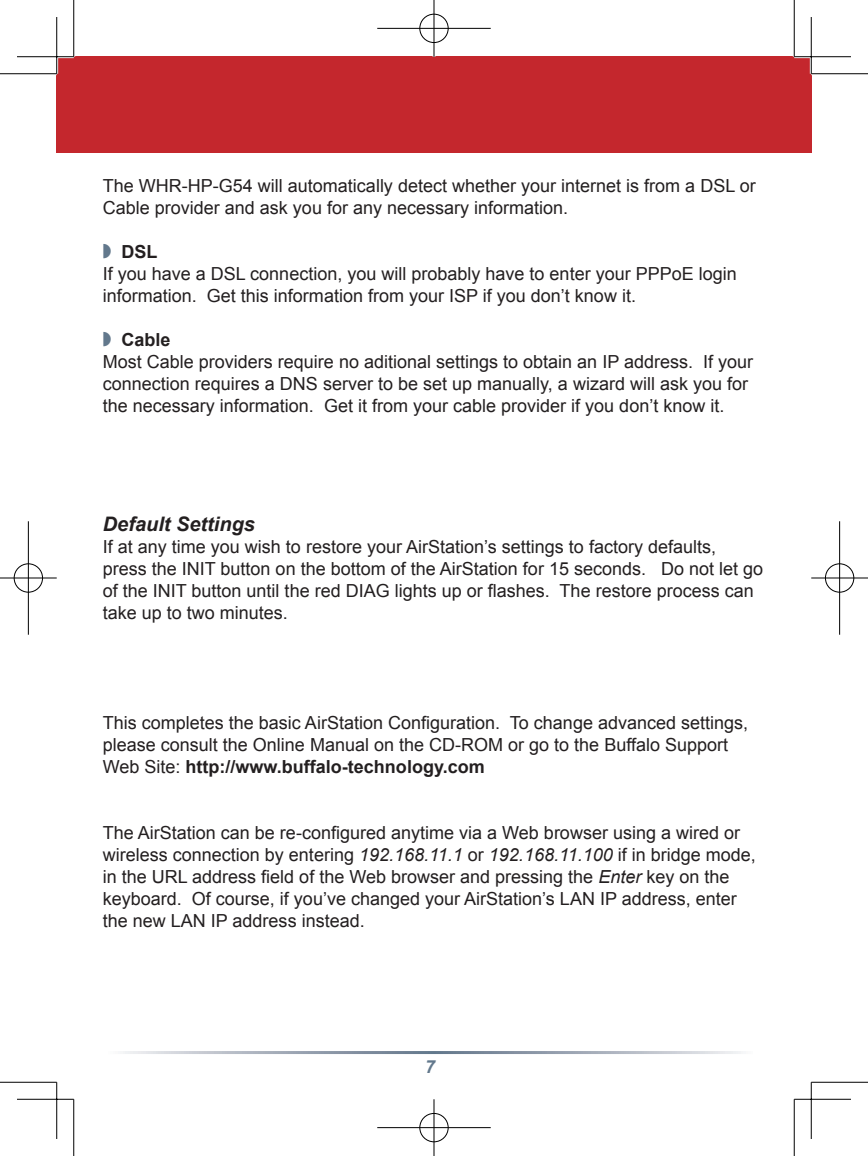
<style>
.page{position:relative;width:868px;height:1156px;background:#fff}
.page>*{position:absolute;margin:0;border:0;box-sizing:border-box;transform-origin:0 0}
.t1{font:italic 700 20px "Arial";color:#231f20}
.t2{font:18px/22px "Arial";color:#231f20}
.t3{font:italic 700 18px "Arial";color:#62788c}
.s1{color:#62788c}
.s2{font-weight:700}
.s3{font-style:italic}
</style>
<div class="page">
<div style="left:57px;top:57px;width:754px;height:95px;background:#c4272d"></div>
<div style="left:104px;top:1050px;width:648px;height:3px;border:2px solid #fff"></div>
<hr style="left:17px;top:55px;width:57px;height:3px;background:#fff">
<hr style="left:794px;top:55px;width:56px;height:3px;background:#fff">
<hr style="left:55px;top:17px;width:3px;height:57px;background:#fff">
<hr style="left:809px;top:17px;width:3px;height:57px;background:#fff">
<hr style="left:0;top:73px;width:57px;height:1px;background:#000">
<hr style="left:811px;top:73px;width:56px;height:1px;background:#000">
<hr style="left:0;top:1081px;width:57px;height:1px;background:#000">
<hr style="left:811px;top:1081px;width:56px;height:1px;background:#000">
<hr style="left:73px;top:0;width:1px;height:57px;background:#000">
<hr style="left:73px;top:1099px;width:1px;height:56px;background:#000">
<hr style="left:793px;top:0;width:1px;height:57px;background:#000">
<hr style="left:793px;top:1099px;width:1px;height:56px;background:#000">
<hr style="left:17px;top:56px;width:57px;height:1px;background:#000">
<hr style="left:794px;top:56px;width:56px;height:1px;background:#000">
<hr style="left:17px;top:1098px;width:57px;height:1px;background:#000">
<hr style="left:794px;top:1098px;width:56px;height:1px;background:#000">
<hr style="left:56px;top:17px;width:1px;height:57px;background:#000">
<hr style="left:56px;top:1082px;width:1px;height:56px;background:#000">
<hr style="left:810px;top:17px;width:1px;height:57px;background:#000">
<hr style="left:810px;top:1082px;width:1px;height:56px;background:#000">
<div style="left:418px;top:13px;width:31px;height:31px;border:3px solid #fff;border-radius:50%"></div>
<hr style="left:377px;top:27px;width:113px;height:3px;background:#fff">
<hr style="left:432px;top:0;width:3px;height:57px;background:#fff">
<div style="left:419px;top:14px;width:29px;height:29px;border:1px solid #000;border-radius:50%"></div>
<hr style="left:377px;top:28px;width:113px;height:1px;background:#000">
<hr style="left:433px;top:0;width:1px;height:57px;background:#000">
<div style="left:418px;top:1111px;width:31px;height:32px;border:3px solid #fff;border-radius:50%"></div>
<hr style="left:377px;top:1126px;width:113px;height:2px;background:#fff">
<hr style="left:432px;top:1099px;width:3px;height:56px;background:#fff">
<div style="left:419px;top:1113px;width:29px;height:29px;border:1px solid #000;border-radius:50%"></div>
<hr style="left:377px;top:1127px;width:113px;height:1px;background:#000">
<hr style="left:433px;top:1099px;width:1px;height:56px;background:#000">
<div style="left:13px;top:562px;width:31px;height:31px;border:3px solid #fff;border-radius:50%"></div>
<hr style="left:0;top:576px;width:57px;height:3px;background:#fff">
<hr style="left:27px;top:521px;width:3px;height:113px;background:#fff">
<div style="left:14px;top:563px;width:29px;height:29px;border:1px solid #000;border-radius:50%"></div>
<hr style="left:0;top:577px;width:57px;height:1px;background:#000">
<hr style="left:28px;top:521px;width:1px;height:113px;background:#000">
<div style="left:823px;top:562px;width:32px;height:31px;border:3px solid #fff;border-radius:50%"></div>
<hr style="left:811px;top:576px;width:56px;height:3px;background:#fff">
<hr style="left:838px;top:521px;width:2px;height:113px;background:#fff">
<div style="left:825px;top:563px;width:29px;height:29px;border:1px solid #000;border-radius:50%"></div>
<hr style="left:811px;top:577px;width:56px;height:1px;background:#000">
<hr style="left:839px;top:521px;width:1px;height:113px;background:#000">
<p class="t2" style="left:103px;top:175px;width:654px">The WHR-HP-G54 will automatically detect whether your internet is from a DSL or<br>Cable provider and ask you for any necessary information.</p>
<p class="t2" style="left:103px;top:241px;width:635px"><span class="s1">◗</span> <span class="s2">DSL<br></span>If you have a DSL connection, you will probably have to enter your PPPoE login information. Get this information from your ISP if you don’t know it.</p>
<p class="t2" style="left:103px;top:329px;width:652px"><span class="s1">◗</span> <span class="s2">Cable<br></span>Most Cable providers require no aditional settings to obtain an IP address. If your connection requires a DNS server to be set up manually, a wizard will ask you for the necessary information. Get it from your cable provider if you don’t know it.</p>
<p class="t1" style="left:103px;top:511px;width:154px">Default Settings</p>
<p class="t2" style="left:103px;top:536px;width:662px">If at any time you wish to restore your AirStation’s settings to factory defaults, press the INIT button on the bottom of the AirStation for 15 seconds. Do not let go of the INIT button until the red DIAG lights up or flashes. The restore process can take up to two minutes.</p>
<p class="t2" style="left:103px;top:712px;width:647px">This completes the basic AirStation Configuration. To change advanced settings, please consult the Online Manual on the CD-ROM or go to the Buffalo Support<br>Web Site: <span class="s2">http://www.buffalo-technology.com</span></p>
<p class="t2" style="left:103px;top:822px;width:654px">The AirStation can be re-configured anytime via a Web browser using a wired or wireless connection by entering <span class="s3">192.168.11.1</span> or <span class="s3">192.168.11.100</span> if in bridge mode, in the URL address field of the Web browser and pressing the <span class="s3">Enter</span> key on the keyboard. Of course, if you’ve changed your AirStation’s LAN IP address, enter the new LAN IP address instead.</p>
<p class="t3" style="left:425px;top:1054px;width:12px">7</p>
</div>
